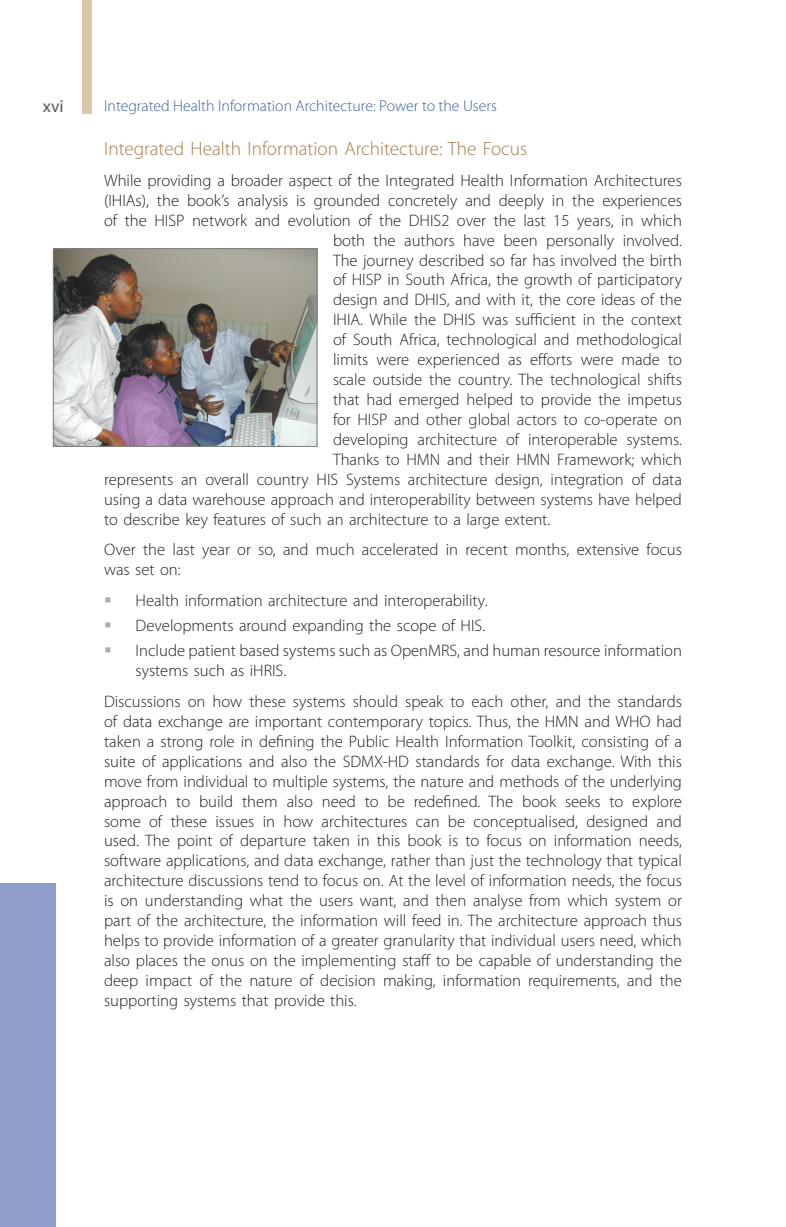
<style>
.page{position:relative;width:786px;height:1227px;background:#fff}
.page>*{position:absolute;margin:0;border:0;box-sizing:border-box;transform-origin:0 0}
.t1{font:300 19.25px "Myriad Pro";color:#a67c4d}
.t2{font:17.5px "Myriad Pro";color:#57585a}
.t3{font:300 16.62px/19.9px "Myriad Pro";color:#231f20}
.t4{font:300 15.75px "Myriad Pro";color:#3b61a4}
</style>
<div class="page">
<svg style="left:82px;top:0;width:10px;height:113px"></svg>
<div style="left:0;top:883px;width:56px;height:343px;background:#909dca"></div>
<img style="left:55px;top:250px;width:260px;height:195px">
<div style="left:53px;top:248px;width:264px;height:199px;border:1px solid #808080"></div>
<p class="t2" style="left:43px;top:95px;width:22px">xvi</p>
<p class="t4" style="left:104px;top:97px;width:394px">Integrated Health Information Architecture: Power to the Users</p>
<p class="t1" style="left:104px;top:138px;width:424px">Integrated Health Information Architecture: The Focus</p>
<p class="t3" style="left:104px;top:170px;width:579px">While providing a broader aspect of the Integrated Health Information Architectures</p>
<p class="t3" style="left:104px;top:190px;width:579px">(IHIAs), the book’s analysis is grounded concretely and deeply in the experiences</p>
<p class="t3" style="left:104px;top:210px;width:579px">of the HISP network and evolution of the DHIS2 over the last 15 years, in which</p>
<p class="t3" style="left:333px;top:230px;width:350px">both the authors have been personally involved.</p>
<p class="t3" style="left:333px;top:250px;width:350px">The journey described so far has involved the birth</p>
<p class="t3" style="left:333px;top:270px;width:350px">of HISP in South Africa, the growth of participatory</p>
<p class="t3" style="left:333px;top:290px;width:350px">design and DHIS, and with it, the core ideas of the</p>
<p class="t3" style="left:333px;top:310px;width:350px">IHIA. While the DHIS was sufficient in the context</p>
<p class="t3" style="left:333px;top:330px;width:350px">of South Africa, technological and methodological</p>
<p class="t3" style="left:333px;top:350px;width:350px">limits were experienced as efforts were made to</p>
<p class="t3" style="left:333px;top:370px;width:350px">scale outside the country. The technological shifts</p>
<p class="t3" style="left:333px;top:390px;width:350px">that had emerged helped to provide the impetus</p>
<p class="t3" style="left:333px;top:410px;width:350px">for HISP and other global actors to co-operate on</p>
<p class="t3" style="left:333px;top:430px;width:350px">developing architecture of interoperable systems.</p>
<p class="t3" style="left:333px;top:450px;width:350px">Thanks to HMN and their HMN Framework; which</p>
<p class="t3" style="left:104px;top:470px;width:579px">represents an overall country HIS Systems architecture design, integration of data</p>
<p class="t3" style="left:104px;top:490px;width:579px">using a data warehouse approach and interoperability between systems have helped</p>
<p class="t3" style="left:104px;top:510px;width:447px">to describe key features of such an architecture to a large extent.</p>
<p class="t3" style="left:104px;top:540px;width:579px">Over the last year or so, and much accelerated in recent months, extensive focus was set on:</p>
<p class="t3" style="left:135px;top:588px;width:547px;line-height:25.2px">Health information architecture and interoperability.<br>Developments around expanding the scope of HIS.<br>Include patient based systems such as OpenMRS, and human resource information</p>
<p class="t3" style="left:104px;top:655px;width:579px;line-height:30.4px;text-indent:32px">systems such as iHRIS.<br>Discussions on how these systems should speak to each other, and the standards</p>
<p class="t3" style="left:104px;top:711px;width:579px;text-align:justify">of data exchange are important contemporary topics. Thus, the HMN and WHO had taken a strong role in defining the Public Health Information Toolkit, consisting of a suite of applications and also the SDMX-HD standards for data exchange. With this move from individual to multiple systems, the nature and methods of the underlying approach to build them also need to be redefined. The book seeks to explore some of these issues in how architectures can be conceptualised, designed and used. The point of departure taken in this book is to focus on information needs, software applications, and data exchange, rather than just the technology that typical architecture discussions tend to focus on. At the level of information needs, the focus is on understanding what the users want, and then analyse from which system or part of the architecture, the information will feed in. The architecture approach thus helps to provide information of a greater granularity that individual users need, which also places the onus on the implementing staff to be capable of understanding the deep impact of the nature of decision making, information requirements, and the supporting systems that provide this.</p>
</div>
